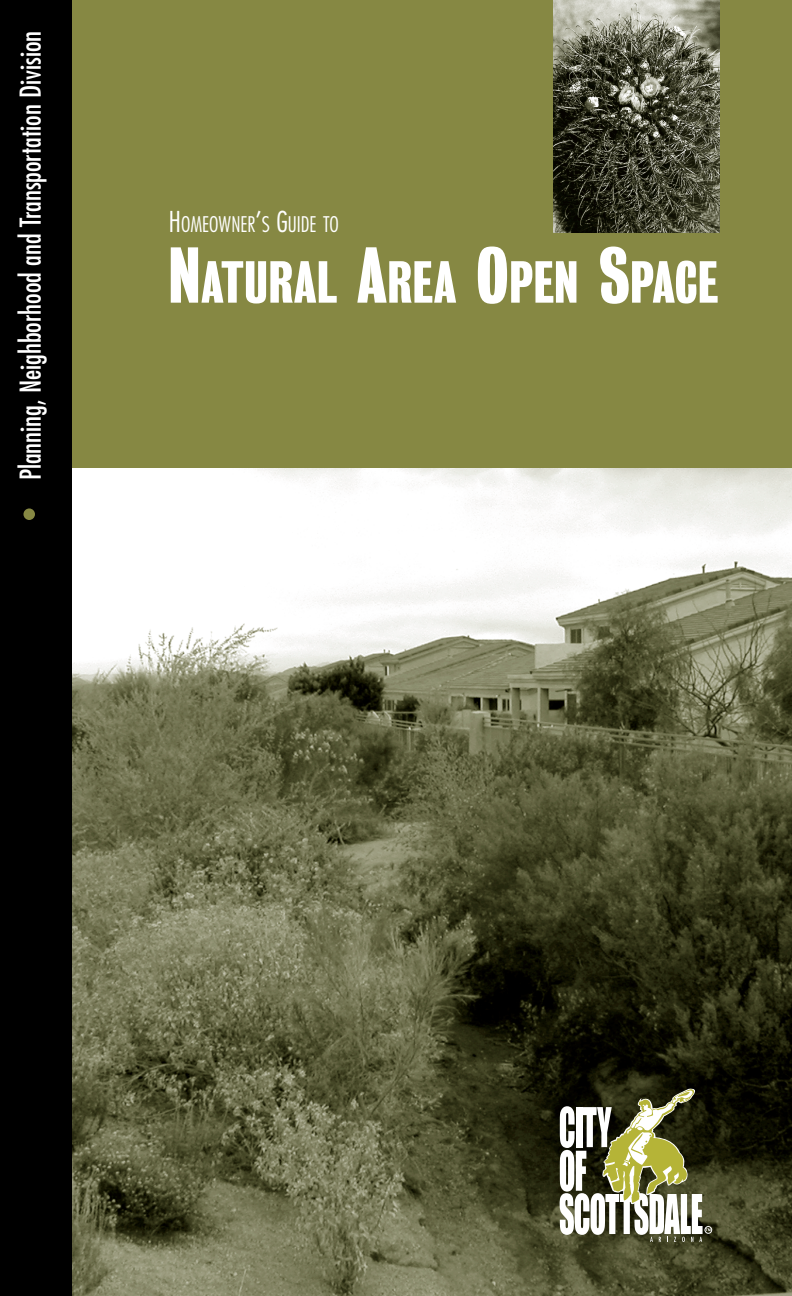
<style>
.page{position:relative;width:792px;height:1296px;background:#fff}
.page>*{position:absolute;margin:0;border:0;box-sizing:border-box;transform-origin:0 0}
.t1{font:54px "Bureau Grotesque One Seven";color:#fff}
.t2{font:condensed 28px "Futura";color:#fff}
.t3{font:300 condensed 21px "Futura";color:#fff}
.s1{font-size:28px}
.s2{font-size:72px}
</style>
<div class="page">
<img style="left:72px;top:468px;width:720px;height:828px">
<div style="left:0;top:0;width:792px;height:468px;background:#868843"></div>
<div style="left:705px;top:1226px;width:7px;height:7px;border:1px solid #fff;border-radius:50%"></div>
<svg style="left:560px;top:1088px;width:151px;height:154px"></svg>
<div style="left:0;top:0;width:72px;height:1296px;background:#000"></div>
<img style="left:553px;top:0;width:167px;height:232px">
<div style="left:23px;top:508px;width:12px;height:12px;background:#868843;border-radius:50%"></div>
<p class="t2" style="left:18px;top:480px;width:451px;rotate:-90deg">Planning, Neighborhood and Transportation Division</p>
<p class="t3" style="left:169px;top:215px;width:172px"><span class="s1">H</span>OMEOWNER<span class="s1">’</span>S <span class="s1">G</span>UIDE TO</p>
<h1 class="t1" style="left:168px;top:252px;width:552px"><span class="s2">N</span>ATURAL <span class="s2">A</span>REA <span class="s2">O</span>PEN <span class="s2">S</span>PACE</h1>
</div>
